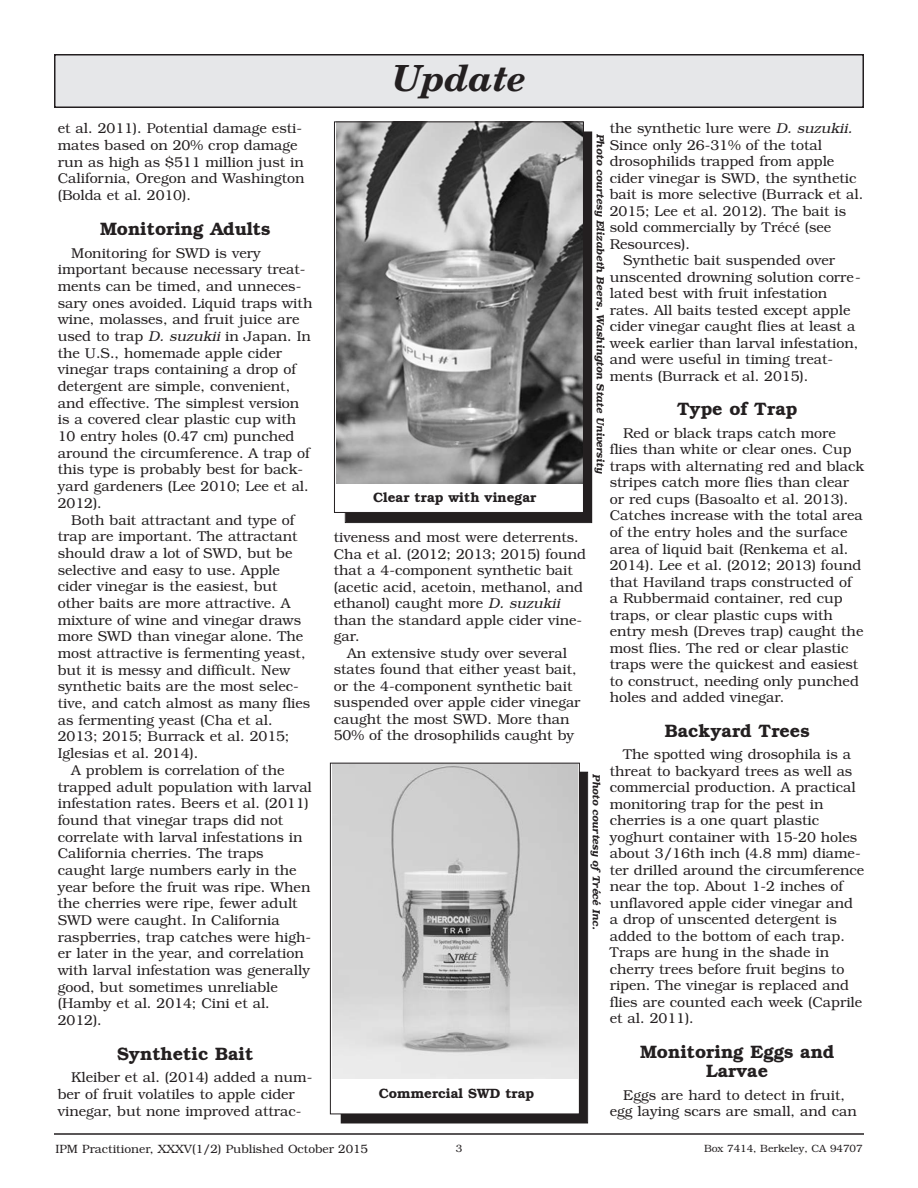
<style>
.page{position:relative;width:918px;height:1188px;background:#fff}
.page>*{position:absolute;margin:0;border:0;box-sizing:border-box;transform-origin:0 0}
.t1{font:italic 700 36px "New Century Schlbk";color:#231f20}
.t2{font:600 18px/19.5px "Bookman";color:#231f20;text-align:center}
.t3{font:300 14.25px/16.5px "Bookman";color:#231f20}
.t4{font:600 13.5px "Bookman";color:#231f20}
.t5{font:300 12px "Bookman";color:#231f20}
.t6{font:italic 600 10.5px "Bookman";color:#231f20}
.t7{font:300 10.5px "Bookman";color:#231f20}
.s1{font-style:italic}
</style>
<div class="page">
<hr style="left:54px;top:1133px;width:810px;height:2px;background:#231f20">
<div style="left:55px;top:55px;width:808px;height:52px;background:#e6e7e9"></div>
<div style="left:54px;top:54px;width:810px;height:54px;border:2px solid #231f20"></div>
<div style="left:346px;top:132px;width:245px;height:390px;background:#231f20"></div>
<div style="left:334px;top:122px;width:249px;height:390px;background:#fff"></div>
<img style="left:336px;top:124px;width:246px;height:360px">
<div style="left:334px;top:122px;width:250px;height:391px;border:1px solid #231f20"></div>
<div style="left:342px;top:773px;width:245px;height:350px;background:#231f20"></div>
<div style="left:330px;top:763px;width:249px;height:351px;background:#fff"></div>
<img style="left:332px;top:765px;width:246px;height:314px">
<div style="left:330px;top:763px;width:250px;height:351px;border:1px solid #231f20"></div>
<p class="t3" style="left:58px;top:120px;width:248px">et al. 2011). Potential damage esti&shy;mates based on 20% crop damage run as high as $511 million just in<br>California, Oregon and Washington (Bolda et al. 2010).</p>
<p class="t2" style="left:100px;top:219px;width:172px">Monitoring Adults</p>
<p class="t3" style="left:58px;top:244px;width:256px;text-indent:14px">Monitoring for SWD is very important because necessary treat&shy;ments can be timed, and unneces&shy;sary ones avoided. Liquid traps with wine, molasses, and fruit juice are used to trap <span class="s1">D. suzukii</span> in Japan. In the U.S., homemade apple cider vinegar traps containing a drop of detergent are simple, convenient, and effective. The simplest version is a covered clear plastic cup with<br>10 entry holes (0.47 cm) punched around the circumference. A trap of this type is probably best for back&shy;yard gardeners (Lee 2010; Lee et al.<br>2012).</p>
<p class="t3" style="left:71px;top:511px;width:225px">Both bait attractant and type of</p>
<p class="t3" style="left:58px;top:528px;width:241px">trap are important. The attractant</p>
<p class="t3" style="left:58px;top:545px;width:236px">should draw a lot of SWD, but be</p>
<p class="t3" style="left:58px;top:561px;width:224px">selective and easy to use. Apple</p>
<p class="t3" style="left:58px;top:578px;width:221px">cider vinegar is the easiest, but</p>
<p class="t3" style="left:58px;top:595px;width:234px">other baits are more attractive. A</p>
<p class="t3" style="left:58px;top:612px;width:245px">mixture of wine and vinegar draws</p>
<p class="t3" style="left:58px;top:628px;width:247px">more SWD than vinegar alone. The</p>
<p class="t3" style="left:58px;top:645px;width:249px">most attractive is fermenting yeast,</p>
<p class="t3" style="left:58px;top:662px;width:234px">but it is messy and difficult. New</p>
<p class="t3" style="left:58px;top:678px;width:243px">synthetic baits are the most selec-</p>
<p class="t3" style="left:58px;top:695px;width:254px">tive, and catch almost as many flies</p>
<p class="t3" style="left:58px;top:712px;width:217px">as fermenting yeast (Cha et al.</p>
<p class="t3" style="left:58px;top:728px;width:233px">2013; 2015; Burrack et al. 2015;</p>
<p class="t3" style="left:58px;top:745px;width:142px">Iglesias et al. 2014).</p>
<p class="t3" style="left:71px;top:762px;width:215px">A problem is correlation of the</p>
<p class="t3" style="left:58px;top:778px;width:256px">trapped adult population with larval</p>
<p class="t3" style="left:58px;top:795px;width:253px">infestation rates. Beers et al. (2011)</p>
<p class="t3" style="left:58px;top:812px;width:227px">found that vinegar traps did not</p>
<p class="t3" style="left:58px;top:828px;width:246px">correlate with larval infestations in</p>
<p class="t3" style="left:58px;top:845px;width:207px">California cherries. The traps</p>
<p class="t3" style="left:58px;top:862px;width:240px">caught large numbers early in the</p>
<p class="t3" style="left:58px;top:878px;width:254px">year before the fruit was ripe. When</p>
<p class="t3" style="left:58px;top:895px;width:241px">the cherries were ripe, fewer adult</p>
<p class="t3" style="left:58px;top:912px;width:224px">SWD were caught. In California</p>
<p class="t3" style="left:58px;top:929px;width:255px">raspberries, trap catches were high-</p>
<p class="t3" style="left:58px;top:945px;width:248px">er later in the year, and correlation</p>
<p class="t3" style="left:58px;top:962px;width:254px">with larval infestation was generally</p>
<p class="t3" style="left:58px;top:979px;width:222px">good, but sometimes unreliable</p>
<p class="t3" style="left:58px;top:995px;width:214px">(Hamby et al. 2014; Cini et al.</p>
<p class="t3" style="left:58px;top:1012px;width:46px">2012).</p>
<p class="t2" style="left:117px;top:1044px;width:138px">Synthetic Bait</p>
<p class="t3" style="left:58px;top:1069px;width:256px;text-indent:13px">Kleiber et al. (2014) added a num&shy;ber of fruit volatiles to apple cider vinegar, but none improved attrac-</p>
<h1 class="t1" style="left:392px;top:65px;width:136px">Update</h1>
<p class="t3" style="left:610px;top:120px;width:246px">the synthetic lure were <span class="s1">D. suzukii.</span></p>
<p class="t3" style="left:610px;top:137px;width:214px">Since only 26-31% of the total</p>
<p class="t3" style="left:610px;top:153px;width:226px">drosophilids trapped from apple</p>
<p class="t3" style="left:610px;top:170px;width:248px">cider vinegar is SWD, the synthetic</p>
<p class="t3" style="left:610px;top:186px;width:255px">bait is more selective (Burrack et al.</p>
<p class="t3" style="left:610px;top:203px;width:238px">2015; Lee et al. 2012). The bait is</p>
<p class="t3" style="left:610px;top:219px;width:223px">sold commercially by Trécé (see</p>
<p class="t3" style="left:610px;top:236px;width:82px">Resources).</p>
<p class="t3" style="left:623px;top:252px;width:213px">Synthetic bait suspended over</p>
<p class="t3" style="left:610px;top:269px;width:252px">unscented drowning solution corre-</p>
<p class="t3" style="left:610px;top:285px;width:219px">lated best with fruit infestation</p>
<p class="t3" style="left:610px;top:302px;width:242px">rates. All baits tested except apple</p>
<p class="t3" style="left:610px;top:318px;width:247px">cider vinegar caught flies at least a</p>
<p class="t3" style="left:610px;top:335px;width:250px">week earlier than larval infestation,</p>
<p class="t3" style="left:610px;top:351px;width:225px">and were useful in timing treat-</p>
<p class="t3" style="left:610px;top:368px;width:200px">ments (Burrack et al. 2015).</p>
<p class="t2" style="left:677px;top:399px;width:122px">Type of Trap</p>
<p class="t3" style="left:610px;top:425px;width:256px;text-indent:13px">Red or black traps catch more flies than white or clear ones. Cup traps with alternating red and black stripes catch more flies than clear or red cups (Basoalto et al. 2013).<br>Catches increase with the total area of the entry holes and the surface area of liquid bait (Renkema et al.<br>2014). Lee et al. (2012; 2013) found that Haviland traps constructed of<br>a Rubbermaid container, red cup traps, or clear plastic cups with entry mesh (Dreves trap) caught the most flies. The red or clear plastic traps were the quickest and easiest to construct, needing only punched holes and added vinegar.</p>
<p class="t2" style="left:665px;top:721px;width:147px">Backyard Trees</p>
<p class="t3" style="left:610px;top:746px;width:256px;text-indent:13px">The spotted wing drosophila is a threat to backyard trees as well as commercial production. A practical monitoring trap for the pest in cherries is a one quart plastic yoghurt container with 15-20 holes about 3/16th inch (4.8 mm) diame&shy;ter drilled around the circumference near the top. About 1-2 inches of unflavored apple cider vinegar and a drop of unscented detergent is added to the bottom of each trap.<br>Traps are hung in the shade in cherry trees before fruit begins to ripen. The vinegar is replaced and flies are counted each week (Caprile et al. 2011).</p>
<p class="t2" style="left:640px;top:1042px;width:196px">Monitoring Eggs and<br>Larvae</p>
<p class="t3" style="left:610px;top:1086px;width:249px;text-align:center">Eggs are hard to detect in fruit, egg laying scars are small, and can</p>
<p class="t6" style="left:607px;top:134px;width:341px;rotate:90deg">Photo courtesy Elizabeth Beers, Washington State University</p>
<p class="t4" style="left:373px;top:490px;width:165px">Clear trap with vinegar</p>
<p class="t3" style="left:334px;top:529px;width:254px">tiveness and most were deterrents.<br>Cha et al. (2012; 2013; 2015) found that a 4-component synthetic bait (acetic acid, acetoin, methanol, and ethanol) caught more <span class="s1">D. suzukii </span>than the standard apple cider vine&shy;gar.</p>
<p class="t3" style="left:334px;top:645px;width:248px;text-indent:13px">An extensive study over several states found that either yeast bait, or the 4-component synthetic bait suspended over apple cider vinegar caught the most SWD. More than 50% of the drosophilids caught by</p>
<p class="t6" style="left:603px;top:774px;width:157px;rotate:90deg">Photo courtesy of Trécé Inc.</p>
<p class="t4" style="left:379px;top:1085px;width:157px">Commercial SWD trap</p>
<p class="t5" style="left:56px;top:1141px;width:314px">IPM Practitioner, XXXV(1/2) Published October 2015</p>
<p class="t7" style="left:456px;top:1142px;width:8px">3</p>
<p class="t7" style="left:704px;top:1142px;width:160px">Box 7414, Berkeley, CA 94707</p>
</div>
